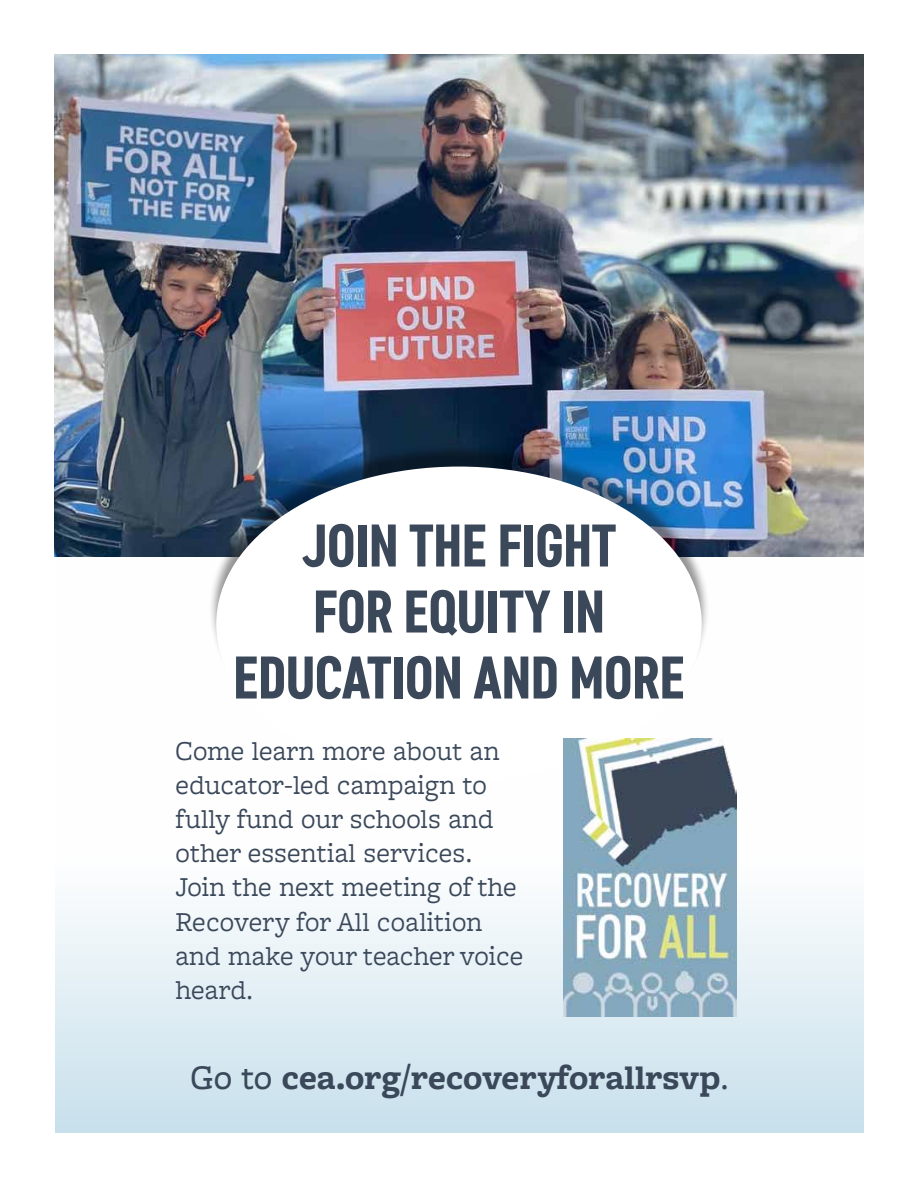
<style>
.page{position:relative;width:918px;height:1188px;background:#fff}
.page>*{position:absolute;margin:0;border:0;box-sizing:border-box;transform-origin:0 0}
.t1{font:700 60px/66px "Artico Extra Cond";color:#3a485a;text-align:center}
.t2{font:700 36px "Freight Macro Pro";color:#3a485a}
.t3{font:28.5px/34.2px "Freight Macro Pro";color:#3a485a}
.s1{font-weight:500}
.s2{font-weight:400}
</style>
<div class="page">
<svg style="left:55px;top:738px;width:808px;height:394px"></svg>
<img style="left:54px;top:54px;width:810px;height:503px">
<div style="left:208px;top:443px;width:502px;height:331px;background:#000;opacity:.42"></div>
<div style="left:216px;top:467px;width:486px;height:314px;background:#fff;border-radius:50%"></div>
<img style="left:564px;top:739px;width:173px;height:277px">
<h1 class="t1" style="left:233px;top:512px;width:453px">JOIN THE FIGHT<br>FOR EQUITY IN<br>EDUCATION AND MORE</h1>
<p class="t3" style="left:176px;top:732px;width:350px">Come learn more about an educator-led campaign to fully fund our schools and other essential services.<br>Join the next meeting of the<br>Recovery for All coalition and make your teacher voice heard.</p>
<p class="t2" style="left:190px;top:1052px;width:540px"><span class="s1">Go to</span> cea.org/recoveryforallrsvp<span class="s2">.</span></p>
</div>
